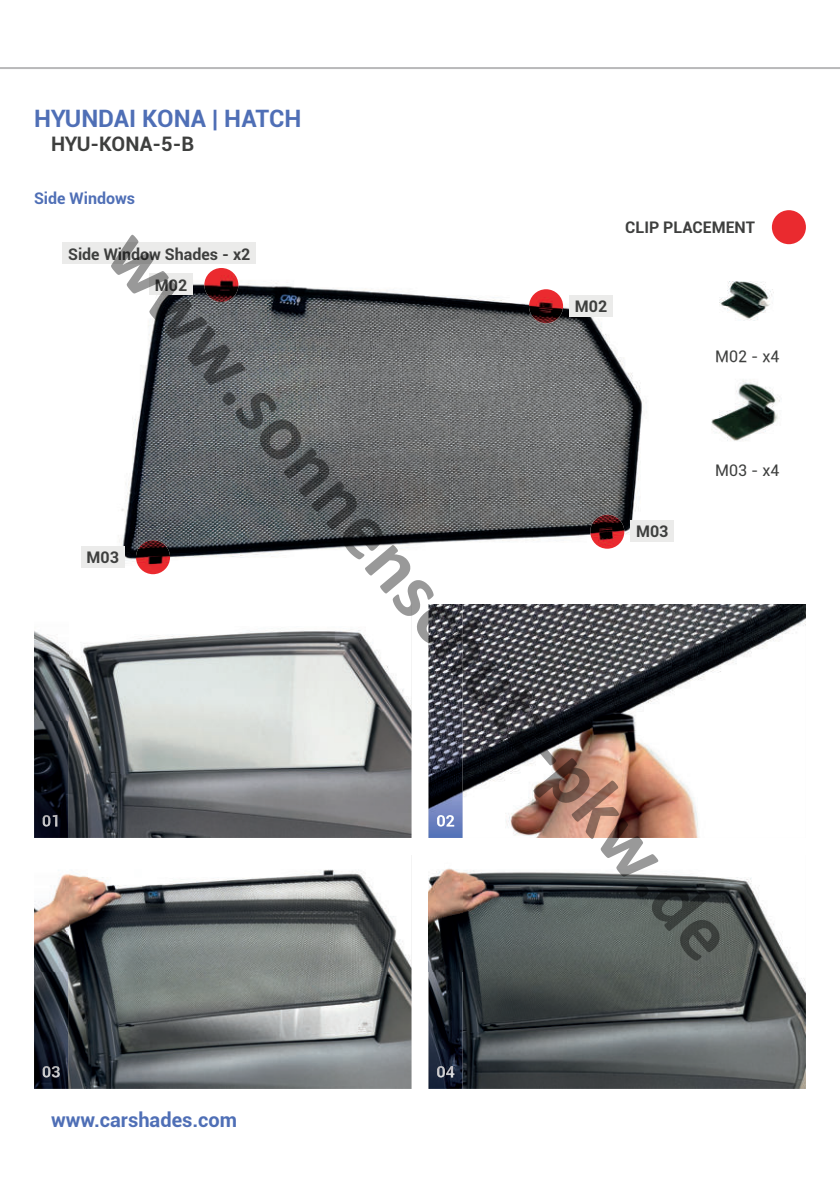
<style>
.page{position:relative;width:840px;height:1191px;background:#fff}
.page>*{position:absolute;margin:0;border:0;box-sizing:border-box;transform-origin:0 0}
.t1{font:700 80px "Calibri";color:rgb(0 0 0/.4)}
.t2{font:700 24px "Roboto";color:#4f6fb6}
.t3{font:700 20px "Roboto";color:#4f6fb6}
.t4{font:700 20px "Roboto";letter-spacing:-.015em;color:#3e3f3e}
.t5{font:700 16px "Roboto";color:#3e3f3e}
.t6{font:16px "Roboto";color:#3e3f3e}
.t7{font:700 16px "Roboto";color:#4f6fb6}
</style>
<div class="page">
<hr style="left:0;top:67px;width:839px;height:2px;background:#b9b9ba">
<img style="left:86px;top:242px;width:588px;height:333px">
<img style="left:68px;top:630px;width:343px;height:208px">
<img style="left:68px;top:869px;width:343px;height:220px">
<img style="left:462px;top:604px;width:343px;height:234px">
<img style="left:462px;top:870px;width:343px;height:219px">
<div style="left:62px;top:243px;width:194px;height:21px;background:#ebebea"></div>
<div style="left:771px;top:210px;width:34px;height:34px;background:#ea2a2f;border-radius:50%"></div>
<img style="left:590px;top:514px;width:34px;height:35px;border-radius:17px">
<div style="left:630px;top:520px;width:43px;height:22px;background:#ebebea"></div>
<img style="left:719px;top:281px;width:55px;height:40px">
<img style="left:34px;top:630px;width:34px;height:208px">
<img style="left:42px;top:815px;width:15px;height:11px">
<img style="left:34px;top:874px;width:34px;height:215px">
<img style="left:43px;top:1066px;width:17px;height:11px">
<img style="left:428px;top:604px;width:34px;height:234px">
<img style="left:437px;top:815px;width:17px;height:11px">
<img style="left:428px;top:868px;width:34px;height:221px">
<img style="left:437px;top:1066px;width:17px;height:11px">
<img style="left:136px;top:540px;width:34px;height:34px;border-radius:17px">
<div style="left:81px;top:546px;width:43px;height:21px;background:#ebebea"></div>
<img style="left:716px;top:362px;width:62px;height:1px">
<img style="left:711px;top:380px;width:69px;height:61px">
<img style="left:204px;top:268px;width:34px;height:34px;border-radius:17px">
<div style="left:149px;top:274px;width:44px;height:21px;background:#ebebea"></div>
<img style="left:528px;top:289px;width:34px;height:34px;border-radius:17px">
<div style="left:569px;top:295px;width:43px;height:21px;background:#ebebea"></div>
<h2 class="t2" style="left:34px;top:109px;width:269px">HYUNDAI KONA | HATCH</h2>
<p class="t4" style="left:51px;top:136px;width:144px">HYU-KONA-5-B</p>
<p class="t7" style="left:34px;top:192px;width:103px">Side Windows</p>
<p class="t5" style="left:625px;top:221px;width:131px">CLIP PLACEMENT</p>
<h1 class="t1" style="left:149px;top:219px;width:927px;rotate:50deg">www.sonnenschutz-pkw.de</h1>
<p class="t5" style="left:68px;top:247px;width:184px">Side Window Shades - x2</p>
<p class="t5" style="left:155px;top:278px;width:34px">M02</p>
<p class="t5" style="left:574px;top:300px;width:34px">M02</p>
<p class="t6" style="left:714px;top:347px;width:66px">M02 - x4</p>
<p class="t6" style="left:714px;top:461px;width:66px">M03 - x4</p>
<p class="t5" style="left:635px;top:525px;width:34px">M03</p>
<p class="t5" style="left:87px;top:551px;width:34px">M03</p>
<p class="t3" style="left:51px;top:1111px;width:187px">www.carshades.com</p>
</div>
